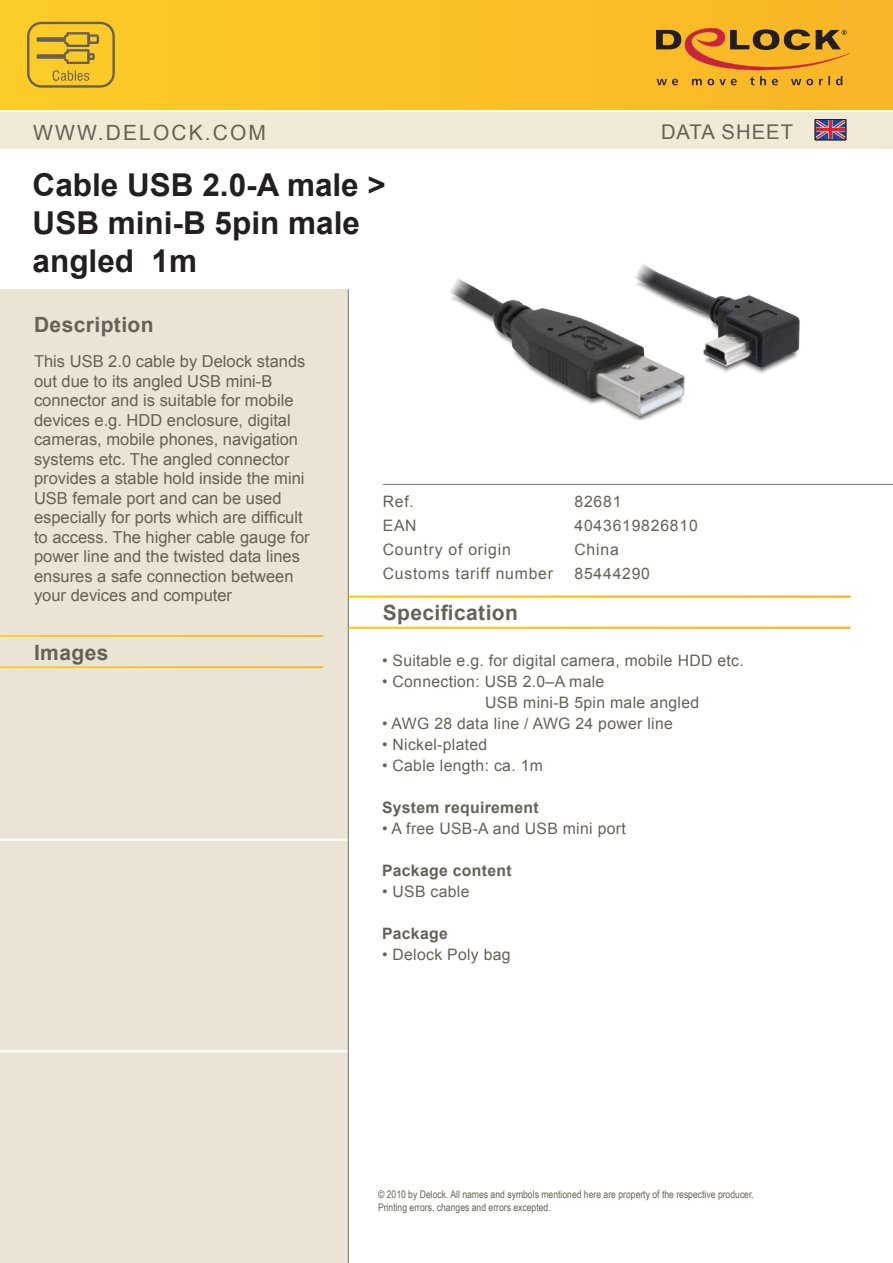
<style>
.page{position:relative;width:893px;height:1263px;background:#fff}
.page>*{position:absolute;margin:0;border:0;box-sizing:border-box;transform-origin:0 0}
.t1{font:700 31.5px "Arial";color:#231f20}
._001{font:700 21px "Arial";letter-spacing:.02em;color:#656156}
.t2{font:21px "Arial";letter-spacing:.1em;color:#656156}
._001-2{font:700 21px "Arial";letter-spacing:.02em;color:#676255}
.t3{font:20.25px "Arial";letter-spacing:.05em;color:#656156}
._001-3{font:16.5px/19.5px "Arial";color:#656156}
._003-02{font:15.75px "Arial";letter-spacing:.02em;color:#656156}
._003-02-2{font:15.75px "Arial";letter-spacing:.05em;color:#656156}
._003-02-3{font:700 15.75px "Arial";letter-spacing:.02em;color:#656156}
.t4{font:10.5px "Arial Narrow";color:#676255}
</style>
<div class="page">
<div style="left:0;top:290px;width:349px;height:973px;background:#e9e4d3"></div>
<svg style="left:0;top:635px;width:10px;height:33px"></svg>
<svg style="left:10px;top:635px;width:11px;height:33px"></svg>
<svg style="left:21px;top:635px;width:10px;height:33px"></svg>
<svg style="left:31px;top:635px;width:11px;height:33px"></svg>
<svg style="left:42px;top:635px;width:10px;height:33px"></svg>
<svg style="left:52px;top:635px;width:11px;height:33px"></svg>
<svg style="left:63px;top:635px;width:10px;height:33px"></svg>
<svg style="left:73px;top:635px;width:10px;height:33px"></svg>
<svg style="left:83px;top:635px;width:11px;height:33px"></svg>
<svg style="left:94px;top:635px;width:10px;height:33px"></svg>
<svg style="left:104px;top:635px;width:11px;height:33px"></svg>
<svg style="left:115px;top:635px;width:10px;height:33px"></svg>
<svg style="left:125px;top:635px;width:11px;height:33px"></svg>
<svg style="left:136px;top:635px;width:10px;height:33px"></svg>
<svg style="left:146px;top:635px;width:10px;height:33px"></svg>
<svg style="left:156px;top:635px;width:11px;height:33px"></svg>
<svg style="left:167px;top:635px;width:10px;height:33px"></svg>
<svg style="left:177px;top:635px;width:11px;height:33px"></svg>
<svg style="left:188px;top:635px;width:10px;height:33px"></svg>
<svg style="left:198px;top:635px;width:10px;height:33px"></svg>
<svg style="left:208px;top:635px;width:11px;height:33px"></svg>
<svg style="left:219px;top:635px;width:10px;height:33px"></svg>
<svg style="left:229px;top:635px;width:11px;height:33px"></svg>
<svg style="left:240px;top:635px;width:10px;height:33px"></svg>
<svg style="left:250px;top:635px;width:11px;height:33px"></svg>
<svg style="left:261px;top:635px;width:10px;height:33px"></svg>
<svg style="left:271px;top:635px;width:10px;height:33px"></svg>
<svg style="left:281px;top:635px;width:11px;height:33px"></svg>
<svg style="left:292px;top:635px;width:10px;height:33px"></svg>
<svg style="left:302px;top:635px;width:11px;height:33px"></svg>
<svg style="left:313px;top:635px;width:10px;height:33px"></svg>
<hr style="left:323px;top:635px;width:1px;height:33px;background:#f8b52c">
<div style="left:0;top:0;width:893px;height:109px;background:#fac226"></div>
<div style="left:0;top:113px;width:893px;height:36px;background:#efe9d5"></div>
<svg style="left:817px;top:121px;width:27px;height:17px"></svg>
<hr style="left:829px;top:120px;width:3px;height:20px;background:#ee1d23">
<hr style="left:815px;top:128px;width:31px;height:3px;background:#ee1d23">
<div style="left:815px;top:119px;width:31px;height:21px;border:1px solid #231f20"></div>
<hr style="left:0;top:838px;width:349px;height:3px;background:#fff">
<hr style="left:0;top:1050px;width:349px;height:2px;background:#fff">
<hr style="left:348px;top:290px;width:1px;height:973px;background:#70726e">
<svg style="left:656px;top:28px;width:195px;height:57px"></svg>
<hr style="left:383px;top:484px;width:510px;height:1px;background:#70726e">
<svg style="left:27px;top:22px;width:88px;height:66px"></svg>
<svg style="left:349px;top:596px;width:501px;height:33px"></svg>
<img style="left:450px;top:264px;width:350px;height:156px">
<p class="t2" style="left:33px;top:118px;width:234px">WWW.DELOCK.COM</p>
<p class="t3" style="left:661px;top:119px;width:134px">DATA SHEET</p>
<p class="t1" style="left:33px;top:165px;width:355px">Cable USB 2.0-A male &gt;</p>
<p class="t1" style="left:33px;top:202px;width:329px">USB mini-B 5pin male</p>
<p class="t1" style="left:33px;top:240px;width:166px">angled 1m</p>
<p class="_001" style="left:34px;top:311px;width:121px">Description</p>
<p class="_001-3" style="left:34px;top:352px;width:277px">This USB 2.0 cable by Delock stands out due to its angled USB mini-B connector and is suitable for mobile devices e.g. HDD enclosure, digital cameras, mobile phones, navigation systems etc. The angled connector provides a stable hold inside the mini USB female port and can be used especially for ports which are difficult to access. The higher cable gauge for power line and the twisted data lines ensures a safe connection between your devices and computer</p>
<p class="_001" style="left:34px;top:638px;width:76px">Images</p>
<p class="_003-02" style="left:383px;top:491px;width:33px">Ref.</p>
<p class="_003-02" style="left:383px;top:515px;width:35px">EAN</p>
<p class="_003-02-2" style="left:383px;top:539px;width:130px">Country of origin</p>
<p class="_003-02-2" style="left:383px;top:563px;width:172px">Customs tariff number</p>
<p class="_001-2" style="left:383px;top:599px;width:137px">Specification</p>
<p class="_003-02" style="left:574px;top:491px;width:48px">82681</p>
<p class="_003-02-2" style="left:574px;top:515px;width:125px">4043619826810</p>
<p class="_003-02" style="left:574px;top:539px;width:46px">China</p>
<p class="_003-02-2" style="left:574px;top:563px;width:77px">85444290</p>
<p class="_003-02" style="left:382px;top:650px;width:363px">• Suitable e.g. for digital camera, mobile HDD etc.</p>
<p class="_003-02" style="left:382px;top:671px;width:224px">• Connection: USB 2.0–A male</p>
<p class="_003-02" style="left:485px;top:692px;width:215px">USB mini-B 5pin male angled</p>
<p class="_003-02" style="left:382px;top:713px;width:292px">• AWG 28 data line / AWG 24 power line</p>
<p class="_003-02" style="left:382px;top:734px;width:107px">• Nickel-plated</p>
<p class="_003-02" style="left:382px;top:755px;width:162px">• Cable length: ca. 1m</p>
<p class="_003-02-3" style="left:382px;top:797px;width:158px">System requirement</p>
<p class="_003-02" style="left:382px;top:818px;width:245px">• A free USB-A and USB mini port</p>
<p class="_003-02-3" style="left:382px;top:860px;width:131px">Package content</p>
<p class="_003-02" style="left:382px;top:881px;width:89px">• USB cable</p>
<p class="_003-02-3" style="left:382px;top:923px;width:67px">Package</p>
<p class="_003-02" style="left:382px;top:944px;width:130px">• Delock Poly bag</p>
<p class="t4" style="left:378px;top:1186px;width:377px">© 2010 by Delock. All names and symbols mentioned here are property of the respective producer.</p>
<p class="t4" style="left:378px;top:1200px;width:174px">Printing errors, changes and errors excepted.</p>
</div>
